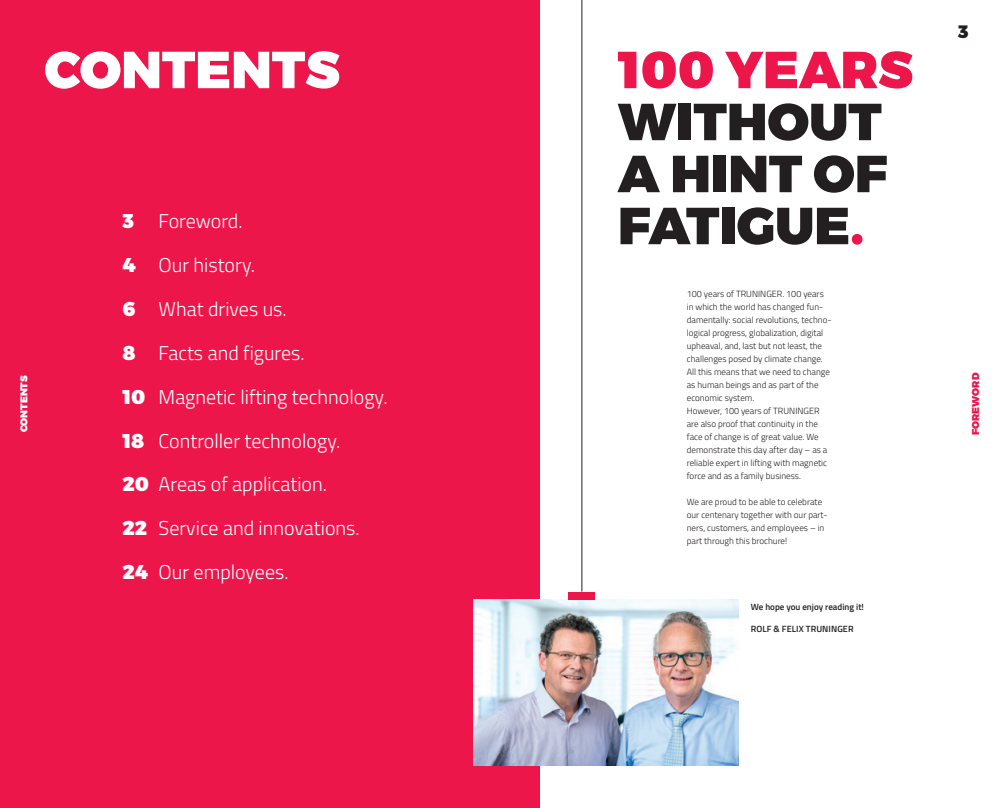
<style>
.page{position:relative;width:993px;height:808px;background:#fff}
.page>*{position:absolute;margin:0;border:0;box-sizing:border-box;transform-origin:0 0}
.t1{font:52px/52px "Trueno Blk";color:#231f20;text-align:justify}
.t2{font:52px "Trueno Blk";color:#ed164b}
.t3{font:52px "Trueno Blk";color:#fff}
.t4{font:300 20px/43.8px "Titillium Web";color:#fff}
.t5{font:18px "Trueno Blk";color:#231f20}
.t6{font:10px "Trueno Blk";color:#fff}
.t7{font:10px "Trueno Blk";color:#ed164b}
.t8{font:300 9px/13px "Titillium Web";color:#231f20}
.t9{font:600 9px "Titillium Web";color:#231f20}
.s1{color:#ed164b}
.s2{font-family:"Trueno Blk";font-weight:400}
</style>
<div class="page">
<div style="left:0;top:0;width:539px;height:808px;background:#ed164b"></div>
<img style="left:473px;top:599px;width:265px;height:166px">
<div style="left:568px;top:591px;width:27px;height:8px;background:#ed164b"></div>
<hr style="left:581px;top:0;width:1px;height:592px;background:#231f20">
<h3 class="t5" style="left:957px;top:21px;width:12px">3</h3>
<h1 class="t3" style="left:44px;top:37px;width:297px">CONTENTS</h1>
<h1 class="t2" style="left:617px;top:37px;width:296px">100 YEARS</h1>
<h1 class="t1" style="left:617px;top:98px;width:271px">WITHOUT A HINT OF FATIGUE<span class="s1">.</span></h1>
<h2 class="t4" style="left:122px;top:198px;width:266px"><span class="s2">3</span> Foreword.<br><span class="s2">4</span> Our history.<br><span class="s2">6</span> What drives us.<br><span class="s2">8</span> Facts and figures.<br><span class="s2">10</span> Magnetic lifting technology.<br><span class="s2">18</span> Controller technology.<br><span class="s2">20</span> Areas of application.<br><span class="s2">22</span> Service and innovations.<br><span class="s2">24</span> Our employees.</h2>
<p class="t8" style="left:686px;top:287px;width:146px">100 years of TRUNINGER. 100 years in which the world has changed fun&shy;damentally: social revolutions, techno&shy;logical progress, globalization, digital upheaval, and, last but not least, the challenges posed by climate change.<br>All this means that we need to change as human beings and as part of the economic system.<br>However, 100 years of TRUNINGER are also proof that continuity in the face of change is of great value. We demonstrate this day after day – as a reliable expert in lifting with magnetic force and as a family business.</p>
<p class="t8" style="left:686px;top:494px;width:142px">We are proud to be able to celebrate our centenary together with our part&shy;ners, customers, and employees – in part through this brochure!</p>
<p class="t6" style="left:18px;top:432px;width:58px;rotate:-90deg">CONTENTS</p>
<p class="t7" style="left:969px;top:435px;width:64px;rotate:-90deg">FOREWORD</p>
<p class="t9" style="left:750px;top:600px;width:115px">We hope you enjoy reading it!</p>
<p class="t9" style="left:750px;top:622px;width:104px">ROLF &amp; FELIX TRUNINGER</p>
</div>
